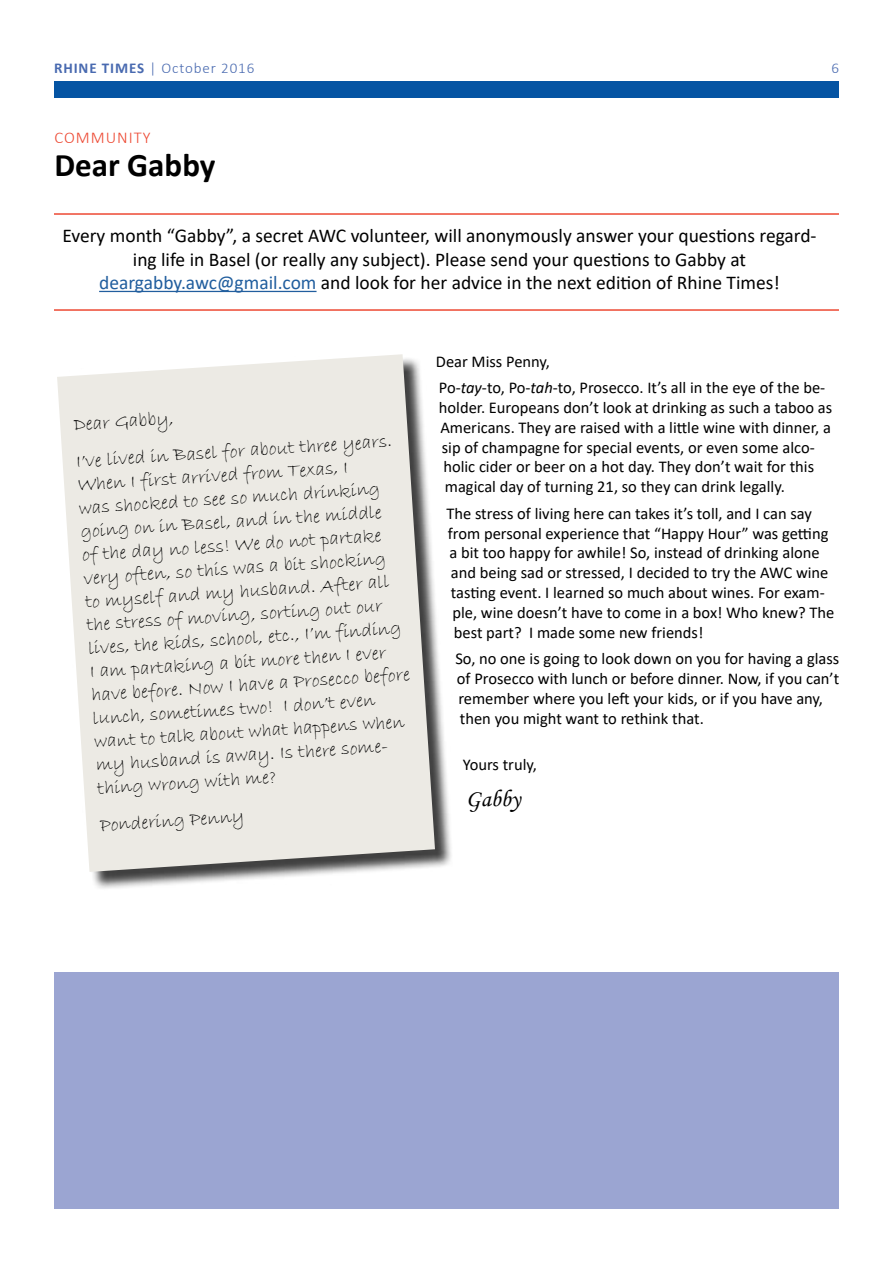
<style>
.page{position:relative;width:893px;height:1263px;background:#fff}
.page>*{position:absolute;margin:0;border:0;box-sizing:border-box;transform-origin:0 0}
.t1{font:700 33px "Calibri";color:#000}
.t2{font:24px "Monotype Corsiva";color:#000}
.t3{font:19.5px/23.4px "Bradley Hand ITC";color:#000}
.t4{font:19.5px/23.4px "Calibri";color:#000;text-align:center}
.t5{font:16.5px/19.8px "Calibri";color:#000}
.t6{font:300 16.5px "Calibri";letter-spacing:.06em;color:#ed4933}
.t7{font:300 15px "Calibri";letter-spacing:.06em;color:#496ab0}
.s1{font-weight:700}
.s2{color:#215e9e}
.s3{font-style:italic}
</style>
<div class="page">
<div style="left:54px;top:81px;width:785px;height:16px;background:#0554a3"></div>
<hr style="left:99px;top:291px;width:218px;height:1px;background:#215e9e">
<hr style="left:54px;top:213px;width:785px;height:2px;background:#ed4933">
<hr style="left:54px;top:309px;width:785px;height:2px;background:#ed4933">
<div style="left:60px;top:357px;width:394px;height:534px;background:#000;opacity:.75"></div>
<svg style="left:57px;top:354px;width:378px;height:518px;background:#e7e6e0"></svg>
<div style="left:54px;top:972px;width:785px;height:237px;background:#9ba5d2"></div>
<p class="t7" style="left:54px;top:59px;width:202px"><span class="s1">RHINE TIMES</span> | October 2016</p>
<p class="t7" style="left:831px;top:59px;width:9px">6</p>
<p class="t6" style="left:54px;top:127px;width:98px">COMMUNITY</p>
<h1 class="t1" style="left:54px;top:142px;width:163px">Dear Gabby</h1>
<p class="t4" style="left:62px;top:225px;width:756px">Every month “Gabby”, a secret AWC volunteer, will anonymously answer your questions regard&shy;ing life in Basel (or really any subject). Please send your questions to Gabby at <span class="s2">deargabby.awc@gmail.com</span> and look for her advice in the next edition of Rhine Times!</p>
<p class="t3" style="left:72px;top:407px;width:318px;line-height:37.3px;rotate:-4deg">Dear Gabby,<br>I’ve lived in Basel for about three years.</p>
<p class="t3" style="left:76px;top:474px;width:321px;rotate:-4deg">When I first arrived from Texas, I<br>was shocked to see so much drinking going on in Basel, and in the middle of the day no less! We do not partake very often, so this was a bit shocking to myself and my husband. After all the stress of moving, sorting out our lives, the kids, school, etc., I’m finding I am partaking a bit more then I ever have before. Now I have a Prosecco before lunch, sometimes two! I don’t even want to talk about what happens when my husband is away. Is there some&shy;thing wrong with me?</p>
<p class="t3" style="left:99px;top:814px;width:146px;rotate:-4deg">Pondering Penny</p>
<p class="t5" style="left:436px;top:349px;width:391px;line-height:26.5px">Dear Miss Penny,<br>Po-<span class="s3">tay</span>-to, Po-<span class="s3">tah</span>-to, Prosecco. It’s all in the eye of the be-</p>
<p class="t5" style="left:439px;top:398px;width:395px">holder. Europeans don’t look at drinking as such a taboo as Americans. They are raised with a little wine with dinner, a sip of champagne for special events, or even some alco&shy;holic cider or beer on a hot day. They don’t wait for this magical day of turning 21, so they can drink legally.</p>
<p class="t5" style="left:446px;top:504px;width:367px">The stress of living here can takes it’s toll, and I can say</p>
<p class="t5" style="left:448px;top:524px;width:382px">from personal experience that “Happy Hour” was getting</p>
<p class="t5" style="left:449px;top:544px;width:372px">a bit too happy for awhile! So, instead of drinking alone</p>
<p class="t5" style="left:451px;top:563px;width:379px">and being sad or stressed, I decided to try the AWC wine</p>
<p class="t5" style="left:451px;top:583px;width:375px">tasting event. I learned so much about wines. For exam-</p>
<p class="t5" style="left:452px;top:603px;width:384px">ple, wine doesn’t have to come in a box! Who knew? The</p>
<p class="t5" style="left:454px;top:623px;width:251px">best part? I made some new friends!</p>
<p class="t5" style="left:455px;top:649px;width:385px">So, no one is going to look down on you for having a glass of Prosecco with lunch or before dinner. Now, if you can’t remember where you left your kids, or if you have any, then you might want to rethink that.</p>
<p class="t5" style="left:463px;top:756px;width:75px">Yours truly,</p>
<h2 class="t2" style="left:466px;top:784px;width:56px">Gabby</h2>
</div>
